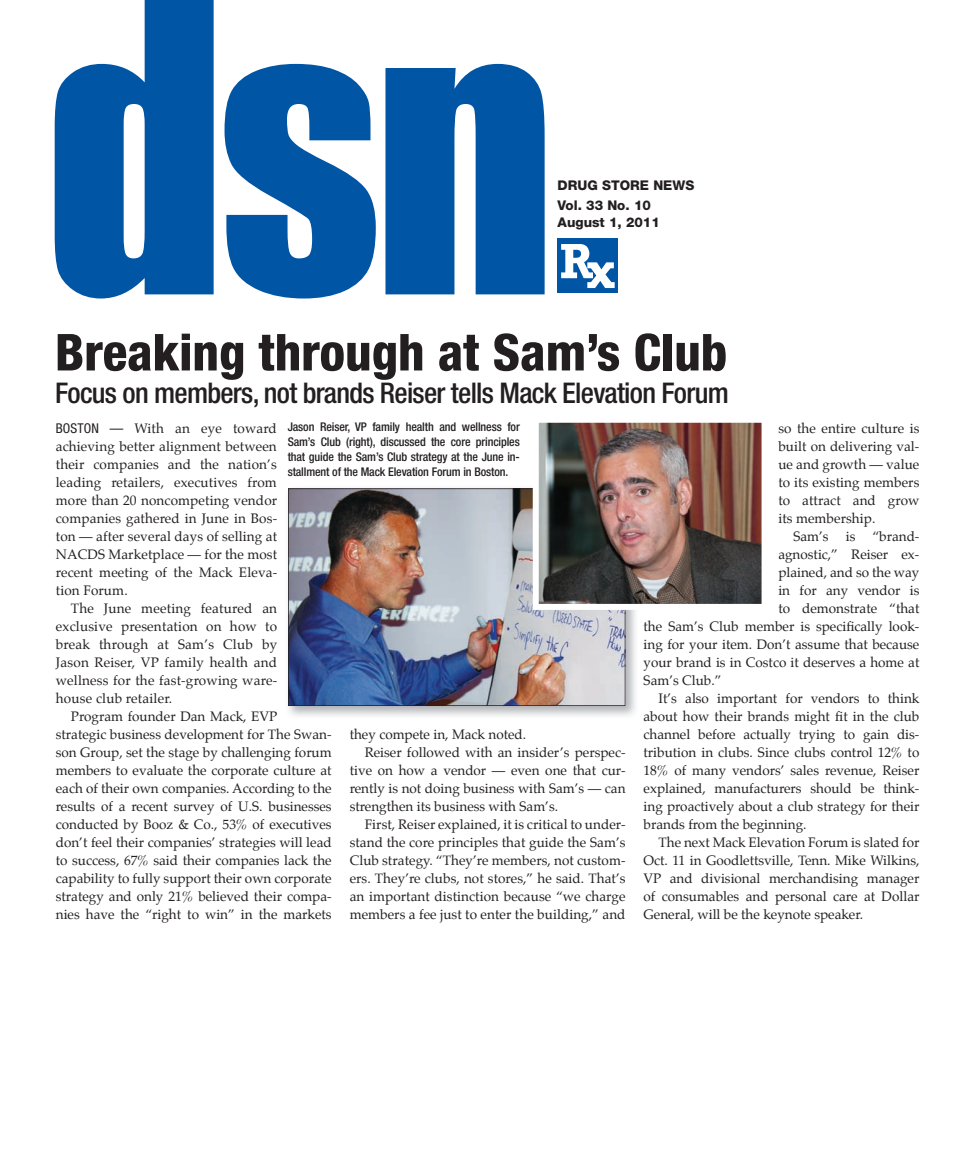
<style>
.page{position:relative;width:973px;height:1161px;background:#fff}
.page>*{position:absolute;margin:0;border:0;box-sizing:border-box;transform-origin:0 0}
.t1{font:800 condensed 51px "Helvetica Neue";color:#231f20}
.t2{font:500 condensed 28.5px "Helvetica Neue";letter-spacing:-.025em;color:#231f20}
.t3{font:13.5px/18px "Palatino";color:#231f20;text-align:justify}
.t4{font:800 13.35px/19.5px "Helvetica Neue";color:#231f20}
.t5{font:500 condensed 12px/15px "Helvetica Neue";letter-spacing:-.01em;color:#231f20;text-align:justify}
.s1{font-family:"Helvetica Neue";font-stretch:condensed}
</style>
<div class="page">
<div style="left:557px;top:238px;width:60px;height:55px;background:#0155a5"></div>
<svg style="left:55px;top:0;width:158px;height:298px;fill:#0155a5"></svg>
<svg style="left:224px;top:64px;width:151px;height:234px"></svg>
<svg style="left:385px;top:64px;width:159px;height:230px;background:#256db1"></svg>
<svg style="left:561px;top:244px;width:53px;height:44px"></svg>
<img style="left:288px;top:610px;width:348px;height:106px">
<img style="left:288px;top:488px;width:337px;height:218px">
<img style="left:532px;top:422px;width:230px;height:188px">
<p class="t4" style="left:557px;top:175px;width:138px">DRUG STORE NEWS<br>Vol. 33 No. 10</p>
<p class="t4" style="left:557px;top:212px;width:104px">August 1, 2011</p>
<h1 class="t1" style="left:55px;top:321px;width:673px">Breaking through at Sam’s Club</h1>
<h2 class="t2" style="left:55px;top:376px;width:675px">Focus on members, not brands Reiser tells Mack Elevation Forum</h2>
<p class="t5" style="left:287px;top:419px;width:234px">Jason Reiser, VP family health and wellness for Sam’s Club (right), discussed the core principles that guide the Sam’s Club strategy at the June in&shy;stallment of the Mack Elevation Forum in Boston.</p>
<p class="t3" style="left:778px;top:419px;width:142px">so the entire culture is</p>
<p class="t3" style="left:778px;top:437px;width:142px">built on delivering val-</p>
<p class="t3" style="left:778px;top:455px;width:142px">ue and growth — value</p>
<p class="t3" style="left:778px;top:473px;width:142px">to its existing members</p>
<p class="t3" style="left:778px;top:491px;width:142px">to attract and grow</p>
<p class="t3" style="left:778px;top:509px;width:98px">its membership.</p>
<p class="t3" style="left:793px;top:527px;width:37px">Sam’s</p>
<p class="t3" style="left:845px;top:527px;width:11px">is</p>
<p class="t3" style="left:872px;top:527px;width:48px">“brand-</p>
<p class="t3" style="left:778px;top:545px;width:142px">agnostic,” Reiser ex-</p>
<p class="t3" style="left:778px;top:563px;width:142px">plained, and so the way</p>
<p class="t3" style="left:778px;top:581px;width:142px">in for any vendor is</p>
<p class="t3" style="left:778px;top:599px;width:142px">to demonstrate “that</p>
<p class="t3" style="left:643px;top:617px;width:277px">the Sam’s Club member is specifically look-</p>
<p class="t3" style="left:643px;top:635px;width:277px">ing for your item. Don’t assume that because</p>
<p class="t3" style="left:643px;top:653px;width:277px">your brand is in Costco it deserves a home at</p>
<p class="t3" style="left:643px;top:671px;width:79px">Sam’s Club.”</p>
<p class="t3" style="left:658px;top:689px;width:262px">It’s also important for vendors to think</p>
<p class="t3" style="left:643px;top:707px;width:277px">about how their brands might fit in the club</p>
<p class="t3" style="left:643px;top:725px;width:277px">channel before actually trying to gain dis-</p>
<p class="t3" style="left:643px;top:743px;width:277px">tribution in clubs. Since clubs control 12% to</p>
<p class="t3" style="left:643px;top:761px;width:277px">18% of many vendors’ sales revenue, Reiser</p>
<p class="t3" style="left:643px;top:779px;width:277px">explained, manufacturers should be think-</p>
<p class="t3" style="left:643px;top:797px;width:277px">ing proactively about a club strategy for their</p>
<p class="t3" style="left:643px;top:815px;width:164px">brands from the beginning.</p>
<p class="t3" style="left:658px;top:833px;width:262px">The next Mack Elevation Forum is slated for</p>
<p class="t3" style="left:643px;top:851px;width:277px">Oct. 11 in Goodlettsville, Tenn. Mike Wilkins,</p>
<p class="t3" style="left:643px;top:869px;width:277px">VP and divisional merchandising manager</p>
<p class="t3" style="left:643px;top:887px;width:277px">of consumables and personal care at Dollar</p>
<p class="t3" style="left:643px;top:905px;width:221px">General, will be the keynote speaker.</p>
<p class="t3" style="left:56px;top:419px;width:223px"><span class="s1">BOSTON —</span> With an eye toward achieving better alignment between their companies and the nation’s leading retailers, executives from more than 20 noncompeting vendor companies gathered in June in Bos&shy;ton — after several days of selling at NACDS Marketplace — for the most recent meeting of the Mack Eleva&shy;tion Forum.</p>
<p class="t3" style="left:56px;top:599px;width:223px;text-indent:15px">The June meeting featured an exclusive presentation on how to break through at Sam’s Club by Jason Reiser, VP family health and wellness for the fast-growing ware&shy;house club retailer.</p>
<p class="t3" style="left:56px;top:707px;width:277px;text-align:left;text-indent:15px">Program founder Dan Mack, EVP<br>strategic business development for The Swan&shy;son Group, set the stage by challenging forum members to evaluate the corporate culture at each of their own companies. According to the results of a recent survey of U.S. businesses conducted by Booz &amp; Co., 53% of executives don’t feel their companies’ strategies will lead to success, 67% said their companies lack the capability to fully support their own corporate strategy and only 21% believed their compa&shy;nies have the “right to win” in the markets</p>
<p class="t3" style="left:349px;top:725px;width:178px">they compete in, Mack noted.</p>
<p class="t3" style="left:364px;top:743px;width:262px">Reiser followed with an insider’s perspec-</p>
<p class="t3" style="left:349px;top:761px;width:277px">tive on how a vendor — even one that cur-</p>
<p class="t3" style="left:349px;top:779px;width:277px">rently is not doing business with Sam’s — can</p>
<p class="t3" style="left:349px;top:797px;width:210px">strengthen its business with Sam’s.</p>
<p class="t3" style="left:364px;top:815px;width:262px">First, Reiser explained, it is critical to under-</p>
<p class="t3" style="left:349px;top:833px;width:277px">stand the core principles that guide the Sam’s</p>
<p class="t3" style="left:349px;top:851px;width:277px">Club strategy. “They’re members, not custom-</p>
<p class="t3" style="left:349px;top:869px;width:277px">ers. They’re clubs, not stores,” he said. That’s</p>
<p class="t3" style="left:349px;top:887px;width:277px">an important distinction because “we charge</p>
<p class="t3" style="left:349px;top:905px;width:277px">members a fee just to enter the building,” and</p>
</div>
